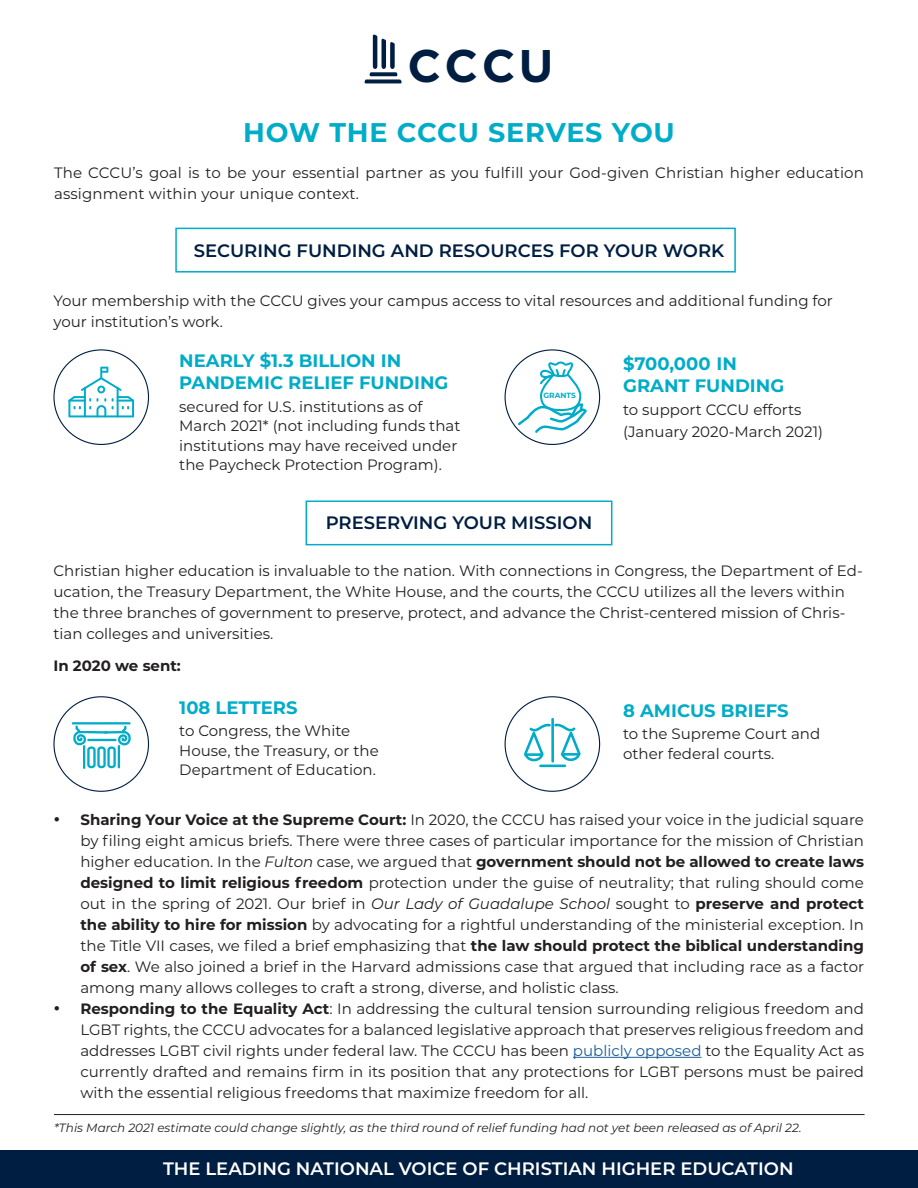
<style>
.page{position:relative;width:918px;height:1188px;background:#fff}
.page>*{position:absolute;margin:0;border:0;box-sizing:border-box;transform-origin:0 0}
.t1{font:700 45.75px "Gotham";color:#001e41}
.t2{font:700 27px "Montserrat";letter-spacing:.03em;color:#00acc8}
.t3{font:700 18px/22.5px "Montserrat";color:#00acc8}
.t4{font:600 18px "Montserrat";color:#001e41}
.t5{font:600 18px "Montserrat";color:#fff}
.t6{font:15px/21px "Montserrat";color:#231f20}
.t7{font:700 15px "Montserrat";color:#231f20}
.t8{font:italic 12px "Montserrat";color:#231f20}
.t9{font:700 7.5px "Montserrat";color:#00acc8}
.s1{font-weight:700}
.s2{font-style:italic}
.s3{color:#175d9e}
</style>
<div class="page">
<hr style="left:573px;top:1057px;width:129px;height:1px;background:#175d9e">
<div style="left:175px;top:228px;width:561px;height:45px;border:2px solid #00acc8"></div>
<div style="left:306px;top:501px;width:306px;height:44px;border:2px solid #00acc8"></div>
<svg style="left:68px;top:367px;width:66px;height:50px"></svg>
<hr style="left:539px;top:765px;width:27px;height:2px;background:#00acc8">
<hr style="left:551px;top:718px;width:3px;height:45px;background:#00acc8">
<svg style="left:524px;top:723px;width:57px;height:38px"></svg>
<hr style="left:72px;top:722px;width:59px;height:2px;background:#00acc8">
<hr style="left:83px;top:745px;width:2px;height:24px;background:#00acc8">
<svg style="left:73px;top:726px;width:58px;height:42px"></svg>
<svg style="left:365px;top:35px;width:37px;height:48px"></svg>
<div style="left:0;top:1150px;width:918px;height:38px;background:#001e41"></div>
<svg style="left:518px;top:362px;width:69px;height:71px"></svg>
<hr style="left:54px;top:1114px;width:811px;height:1px;background:#231f20">
<p class="t1" style="left:407px;top:40px;width:147px">CCCU</p>
<p class="t2" style="left:243px;top:113px;width:433px">HOW THE CCCU SERVES YOU</p>
<p class="t6" style="left:54px;top:161px;width:811px">The CCCU’s goal is to be your essential partner as you fulfill your God-given Christian higher education assignment within your unique context.</p>
<p class="t4" style="left:194px;top:238px;width:532px">SECURING FUNDING AND RESOURCES FOR YOUR WORK</p>
<p class="t6" style="left:53px;top:290px;width:781px">Your membership with the CCCU gives your campus access to vital resources and additional funding for your institution’s work.</p>
<p class="t3" style="left:179px;top:348px;width:271px">NEARLY $1.3 BILLION IN<br>PANDEMIC RELIEF FUNDING</p>
<p class="t6" style="left:179px;top:396px;width:283px;line-height:19.5px">secured for U.S. institutions as of March 2021* (not including funds that institutions may have received under the Paycheck Protection Program).</p>
<p class="t9" style="left:543px;top:390px;width:34px">GRANTS</p>
<p class="t4" style="left:326px;top:510px;width:268px">PRESERVING YOUR MISSION</p>
<p class="t3" style="left:623px;top:351px;width:163px">$700,000 IN<br>GRANT FUNDING</p>
<p class="t6" style="left:623px;top:398px;width:180px">to support CCCU efforts</p>
<p class="t6" style="left:623px;top:421px;width:201px">(January 2020-March 2021)</p>
<p class="t6" style="left:53px;top:560px;width:811px">Christian higher education is invaluable to the nation. With connections in Congress, the Department of Ed&shy;ucation, the Treasury Department, the White House, and the courts, the CCCU utilizes all the levers within the three branches of government to preserve, protect, and advance the Christ-centered mission of Chris&shy;tian colleges and universities.</p>
<p class="t7" style="left:53px;top:655px;width:129px">In 2020 we sent:</p>
<p class="t3" style="left:179px;top:695px;width:120px">108 LETTERS</p>
<p class="t6" style="left:179px;top:721px;width:201px;line-height:19.5px">to Congress, the White<br>House, the Treasury, or the<br>Department of Education.</p>
<p class="t3" style="left:623px;top:698px;width:167px">8 AMICUS BRIEFS</p>
<p class="t6" style="left:623px;top:723px;width:199px;line-height:19.5px">to the Supreme Court and other federal courts.</p>
<p class="t6" style="left:80px;top:808px;width:785px;text-align:justify;text-indent:-27px">• <span class="s1">Sharing Your Voice at the Supreme Court:</span> In 2020, the CCCU has raised your voice in the judicial square by filing eight amicus briefs. There were three cases of particular importance for the mission of Christian higher education. In the <span class="s2">Fulton</span> case, we argued that <span class="s1">government should not be allowed to create laws designed to limit religious freedom</span> protection under the guise of neutrality; that ruling should come out in the spring of 2021. Our brief in <span class="s2">Our Lady of Guadalupe School</span> sought to <span class="s1">preserve and protect the ability to hire for mission</span> by advocating for a rightful understanding of the ministerial exception. In the Title VII cases, we filed a brief emphasizing that <span class="s1">the law should protect the biblical understanding of sex</span>. We also joined a brief in the Harvard admissions case that argued that including race as a factor among many allows colleges to craft a strong, diverse, and holistic class.</p>
<p class="t6" style="left:80px;top:997px;width:785px;text-align:justify;text-indent:-27px">• <span class="s1">Responding to the Equality Act</span>: In addressing the cultural tension surrounding religious freedom and LGBT rights, the CCCU advocates for a balanced legislative approach that preserves religious freedom and addresses LGBT civil rights under federal law. The CCCU has been <span class="s3">publicly opposed</span> to the Equality Act as currently drafted and remains firm in its position that any protections for LGBT persons must be paired with the essential religious freedoms that maximize freedom for all.</p>
<p class="t8" style="left:54px;top:1120px;width:749px">*This March 2021 estimate could change slightly, as the third round of relief funding had not yet been released as of April 22.</p>
<p class="t5" style="left:163px;top:1156px;width:632px">THE LEADING NATIONAL VOICE OF CHRISTIAN HIGHER EDUCATION</p>
</div>
